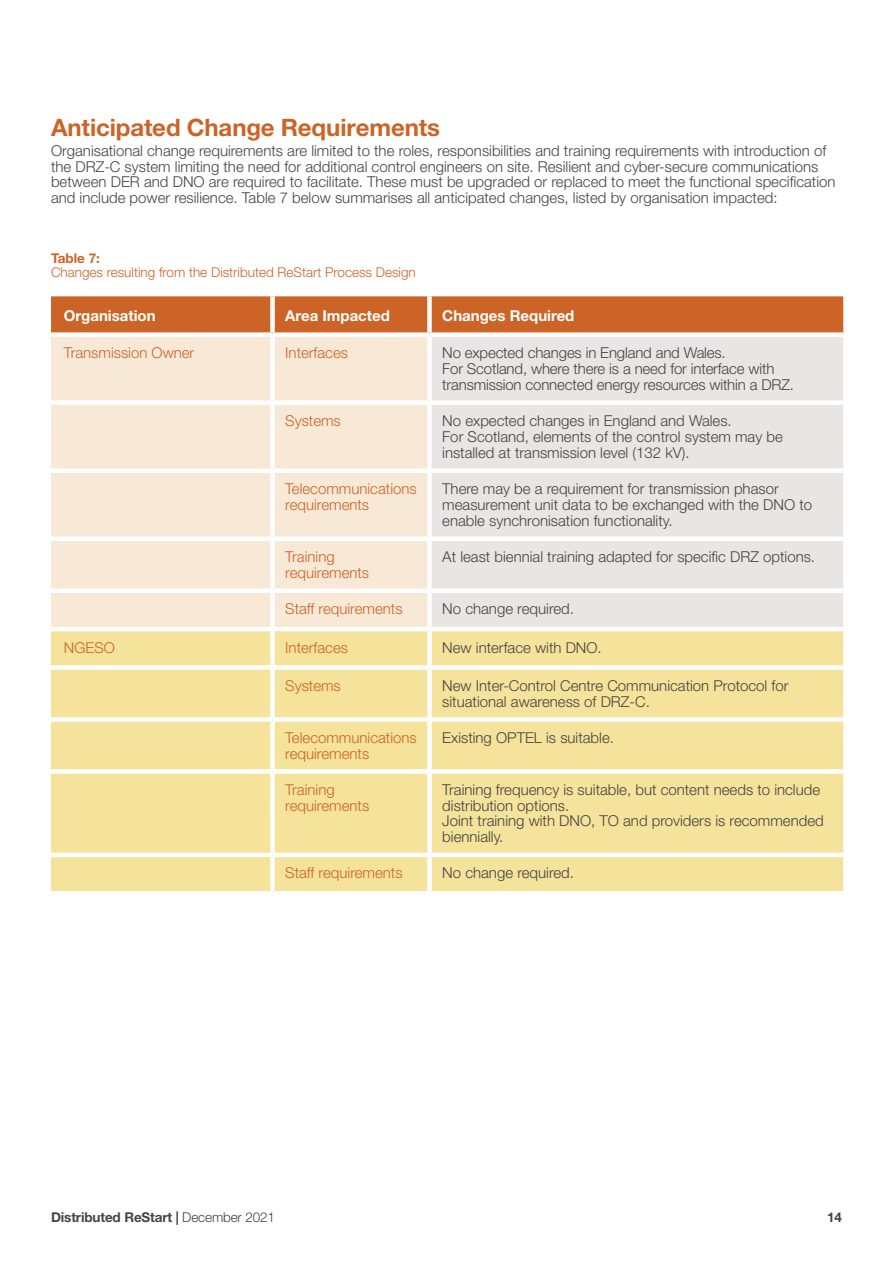
<style>
.page{position:relative;width:893px;height:1263px;background:#fff}
.page>*{position:absolute;margin:0;border:0;box-sizing:border-box;transform-origin:0 0}
.t1{font:700 24px "Helvetica Neue LT Std";letter-spacing:-.005em;color:#cc6427}
.t2{font:300 15px/15.8px "Helvetica Neue LT Std";color:#464343}
.t3{font:300 15px/15.8px "Helvetica Neue LT Std";color:#cc6427}
.t4{font:700 15px "Helvetica Neue LT Std";color:#fff}
.t5{font:300 13.5px "Helvetica Neue LT Std";color:#cc6427}
.t6{font:700 13.5px "Helvetica Neue LT Std";letter-spacing:-.01em;color:#464343}
.t7{font:700 13.5px "Helvetica Neue LT Std";color:#cc6427}
.s1{font-weight:300}
</style>
<div class="page">
<div style="left:51px;top:296px;width:792px;height:36px;background:#cc6427"></div>
<div style="left:51px;top:337px;width:376px;height:290px;background:#f8e9d7"></div>
<div style="left:432px;top:337px;width:411px;height:290px;background:#e8e5e3"></div>
<div style="left:51px;top:631px;width:792px;height:260px;background:#f5e29b"></div>
<div style="left:270px;top:296px;width:5px;height:36px;background:#fff"></div>
<div style="left:427px;top:296px;width:5px;height:36px;background:#fff"></div>
<div style="left:270px;top:337px;width:5px;height:63px;background:#fff"></div>
<div style="left:272px;top:400px;width:157px;height:5px;background:#fff"></div>
<div style="left:270px;top:405px;width:5px;height:63px;background:#fff"></div>
<div style="left:429px;top:400px;width:414px;height:5px;background:#fff"></div>
<div style="left:272px;top:468px;width:157px;height:5px;background:#fff"></div>
<div style="left:270px;top:473px;width:5px;height:63px;background:#fff"></div>
<div style="left:429px;top:468px;width:414px;height:5px;background:#fff"></div>
<div style="left:272px;top:536px;width:157px;height:5px;background:#fff"></div>
<div style="left:270px;top:541px;width:5px;height:47px;background:#fff"></div>
<div style="left:429px;top:536px;width:414px;height:5px;background:#fff"></div>
<div style="left:272px;top:588px;width:157px;height:5px;background:#fff"></div>
<div style="left:270px;top:593px;width:5px;height:34px;background:#fff"></div>
<div style="left:429px;top:588px;width:414px;height:5px;background:#fff"></div>
<div style="left:427px;top:631px;width:5px;height:34px;background:#fff"></div>
<div style="left:272px;top:665px;width:157px;height:5px;background:#fff"></div>
<div style="left:429px;top:665px;width:414px;height:5px;background:#fff"></div>
<div style="left:427px;top:670px;width:5px;height:47px;background:#fff"></div>
<div style="left:272px;top:717px;width:157px;height:5px;background:#fff"></div>
<div style="left:429px;top:717px;width:414px;height:5px;background:#fff"></div>
<div style="left:427px;top:722px;width:5px;height:47px;background:#fff"></div>
<div style="left:272px;top:769px;width:157px;height:5px;background:#fff"></div>
<div style="left:429px;top:769px;width:414px;height:5px;background:#fff"></div>
<div style="left:427px;top:774px;width:5px;height:79px;background:#fff"></div>
<hr style="left:272px;top:853px;width:157px;height:4px;background:#fff">
<hr style="left:429px;top:853px;width:414px;height:4px;background:#fff">
<div style="left:427px;top:857px;width:5px;height:34px;background:#fff"></div>
<div style="left:270px;top:631px;width:5px;height:34px;background:#fff"></div>
<div style="left:270px;top:670px;width:5px;height:47px;background:#fff"></div>
<div style="left:270px;top:722px;width:5px;height:47px;background:#fff"></div>
<div style="left:270px;top:774px;width:5px;height:79px;background:#fff"></div>
<div style="left:270px;top:857px;width:5px;height:34px;background:#fff"></div>
<div style="left:51px;top:400px;width:221px;height:5px;background:#fff"></div>
<div style="left:51px;top:468px;width:221px;height:5px;background:#fff"></div>
<div style="left:51px;top:536px;width:221px;height:5px;background:#fff"></div>
<div style="left:51px;top:588px;width:221px;height:5px;background:#fff"></div>
<div style="left:51px;top:665px;width:221px;height:5px;background:#fff"></div>
<div style="left:51px;top:717px;width:221px;height:5px;background:#fff"></div>
<div style="left:51px;top:769px;width:221px;height:5px;background:#fff"></div>
<hr style="left:51px;top:853px;width:221px;height:4px;background:#fff">
<h1 class="t1" style="left:51px;top:113px;width:391px">Anticipated Change Requirements</h1>
<p class="t2" style="left:51px;top:142px;width:786px">Organisational change requirements are limited to the roles, responsibilities and training requirements with introduction of the DRZ-C system limiting the need for additional control engineers on site. Resilient and cyber-secure communications between DER and DNO are required to facilitate. These must be upgraded or replaced to meet the functional specification and include power resilience. Table 7 below summarises all anticipated changes, listed by organisation impacted:</p>
<p class="t7" style="left:51px;top:250px;width:50px">Table 7:</p>
<p class="t5" style="left:51px;top:264px;width:366px">Changes resulting from the Distributed ReStart Process Design</p>
<p class="t4" style="left:64px;top:306px;width:93px">Organisation</p>
<p class="t4" style="left:285px;top:306px;width:106px">Area Impacted</p>
<p class="t4" style="left:442px;top:306px;width:134px">Changes Required</p>
<p class="t3" style="left:64px;top:345px;width:132px">Transmission Owner</p>
<p class="t3" style="left:285px;top:345px;width:64px">Interfaces</p>
<p class="t2" style="left:442px;top:345px;width:353px">No expected changes in England and Wales.<br>For Scotland, where there is a need for interface with transmission connected energy resources within a DRZ.</p>
<p class="t3" style="left:285px;top:413px;width:57px">Systems</p>
<p class="t2" style="left:442px;top:413px;width:342px">No expected changes in England and Wales.<br>For Scotland, elements of the control system may be installed at transmission level (132 kV).</p>
<p class="t3" style="left:285px;top:481px;width:133px">Telecommunications requirements</p>
<p class="t2" style="left:442px;top:481px;width:371px">There may be a requirement for transmission phasor measurement unit data to be exchanged with the DNO to enable synchronisation functionality.</p>
<p class="t3" style="left:285px;top:549px;width:85px">Training requirements</p>
<p class="t2" style="left:442px;top:549px;width:374px">At least biennial training adapted for specific DRZ options.</p>
<p class="t3" style="left:285px;top:601px;width:119px">Staff requirements</p>
<p class="t2" style="left:442px;top:601px;width:133px">No change required.</p>
<p class="t3" style="left:64px;top:639px;width:53px">NGESO</p>
<p class="t3" style="left:285px;top:639px;width:64px">Interfaces</p>
<p class="t2" style="left:442px;top:639px;width:161px">New interface with DNO.</p>
<p class="t3" style="left:285px;top:677px;width:57px">Systems</p>
<p class="t2" style="left:442px;top:677px;width:348px">New Inter-Control Centre Communication Protocol for situational awareness of DRZ-C.</p>
<p class="t3" style="left:285px;top:729px;width:133px">Telecommunications requirements</p>
<p class="t2" style="left:442px;top:729px;width:173px">Existing OPTEL is suitable.</p>
<p class="t3" style="left:285px;top:781px;width:85px">Training requirements</p>
<p class="t2" style="left:442px;top:781px;width:383px">Training frequency is suitable, but content needs to include distribution options.<br>Joint training with DNO, TO and providers is recommended biennially.</p>
<p class="t3" style="left:285px;top:865px;width:119px">Staff requirements</p>
<p class="t2" style="left:442px;top:865px;width:133px">No change required.</p>
<p class="t6" style="left:51px;top:1208px;width:225px">Distributed ReStart | <span class="s1">December 2021</span></p>
<p class="t6" style="left:827px;top:1208px;width:16px">14</p>
</div>
